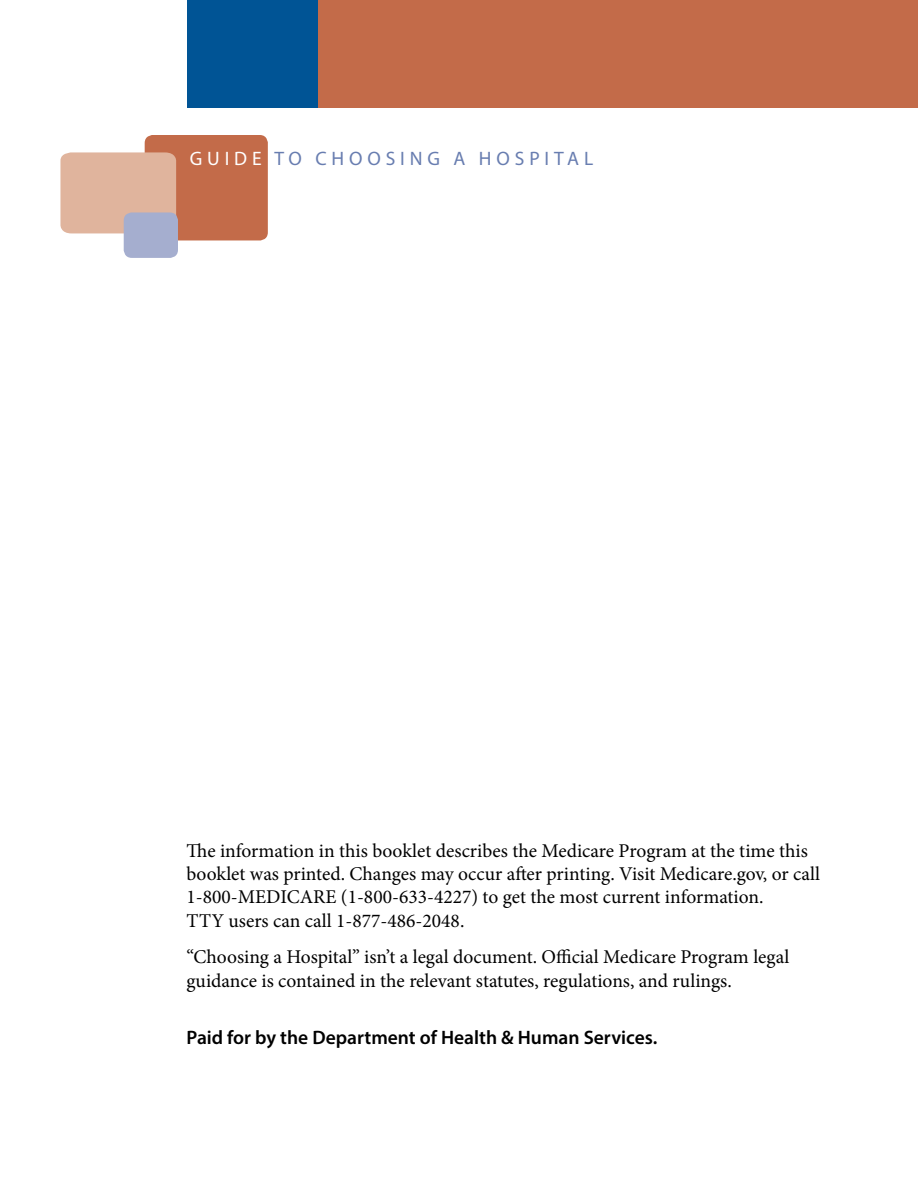
<style>
.page{position:relative;width:918px;height:1188px;background:#fff}
.page>*{position:absolute;margin:0;border:0;box-sizing:border-box;transform-origin:0 0}
.Body_Text_13{font:19.5px/23.4px "Minion Pro";color:#000}
.Body_Text_13-2{font:600 19.5px "Myriad Pro";color:#000}
.t1{font:19.5px "Myriad Pro";letter-spacing:.25em;color:#687db0}
.s1{color:#fff}
</style>
<div class="page">
<div style="left:238px;top:0;width:680px;height:108px;background:#c36b49"></div>
<div style="left:145px;top:135px;width:123px;height:105px;background:#c36b49;border-radius:8px"></div>
<div style="left:60px;top:152px;width:116px;height:81px;background:#e0b49d"></div>
<div style="left:124px;top:212px;width:54px;height:46px;background:#a5aecf;border-radius:8px"></div>
<div style="left:187px;top:0;width:131px;height:108px;background:#005495"></div>
<p class="t1" style="left:190px;top:146px;width:405px"><span class="s1">GUIDE</span> TO CHOOSING A HOSPITAL</p>
<p class="Body_Text_13" style="left:187px;top:839px;width:635px">The information in this booklet describes the Medicare Program at the time this booklet was printed. Changes may occur after printing. Visit Medicare.gov, or call 1-800-MEDICARE (1-800-633-4227) to get the most current information.<br>TTY users can call 1-877-486-2048.</p>
<p class="Body_Text_13" style="left:187px;top:945px;width:604px">“Choosing a Hospital” isn’t a legal document. Official Medicare Program legal guidance is contained in the relevant statutes, regulations, and rulings.</p>
<p class="Body_Text_13-2" style="left:187px;top:1025px;width:472px">Paid for by the Department of Health &amp; Human Services.</p>
</div>
